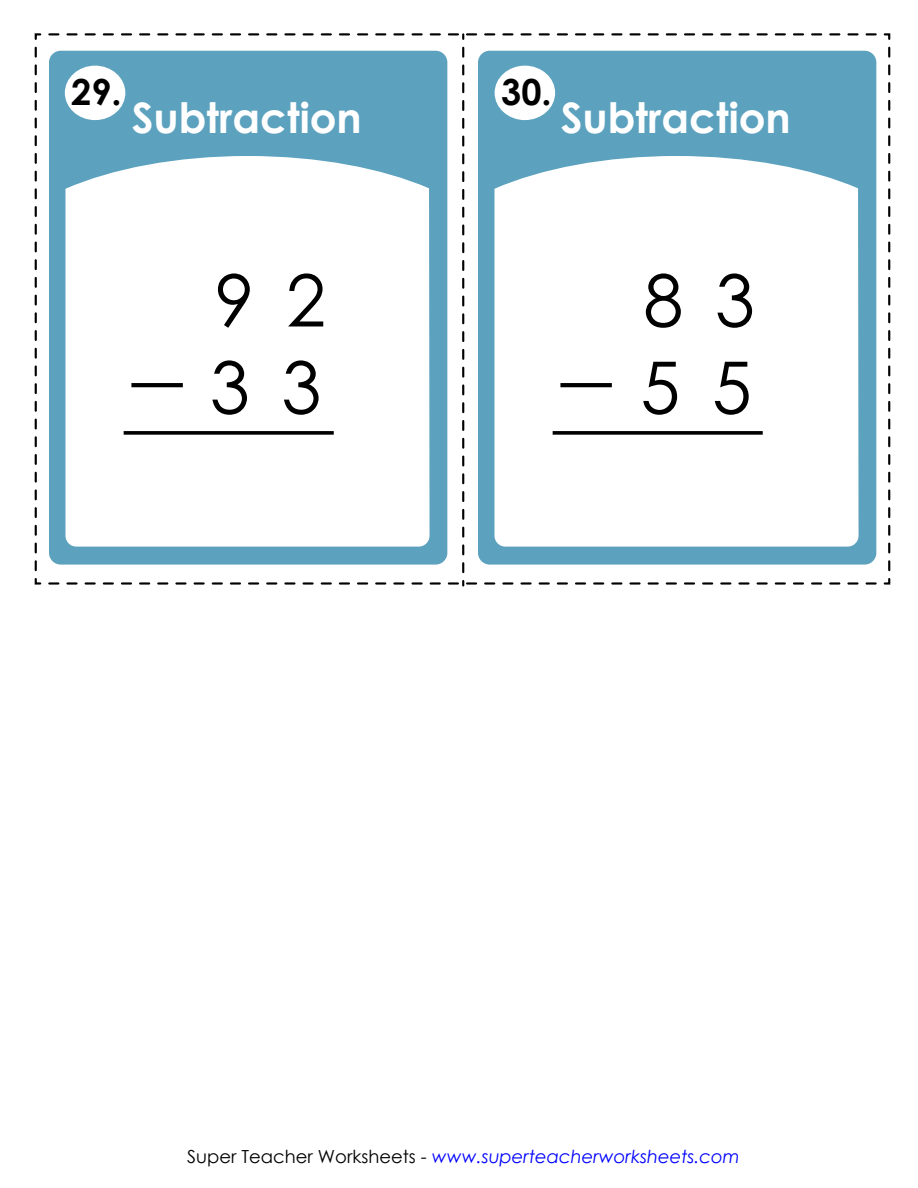
<style>
.page{position:relative;width:918px;height:1188px;background:#fff}
.page>*{position:absolute;margin:0;border:0;box-sizing:border-box;transform-origin:0 0}
.t1{font:72px "Century Gothic 2";color:#000}
.t2{font:700 42px "Century Gothic 2";color:#fff}
.t3{font:700 36px "Century Gothic 2";color:#000}
.t4{font:italic 18px "Century Gothic 2";color:#00f}
.s1{font-style:normal;color:#000}
</style>
<div class="page">
<svg style="left:34px;top:33px;width:857px;height:553px"></svg>
<svg style="left:124px;top:431px;width:210px;height:4px"></svg>
<hr style="left:131px;top:383px;width:52px;height:4px;background:#000">
<div style="left:478px;top:51px;width:398px;height:514px;background:#5ca2bf;border-radius:12px"></div>
<div style="left:495px;top:66px;width:60px;height:54px;background:#fff;border-radius:50%"></div>
<div style="left:494px;top:156px;width:365px;height:391px;background:#fff"></div>
<svg style="left:553px;top:431px;width:210px;height:4px"></svg>
<hr style="left:560px;top:383px;width:52px;height:4px;background:#000">
<div style="left:65px;top:66px;width:60px;height:54px;background:#fff;border-radius:50%"></div>
<h3 class="t3" style="left:71px;top:65px;width:52px">29.</h3>
<h2 class="t2" style="left:132px;top:86px;width:232px">Subtraction</h2>
<h1 class="t1" style="left:214px;top:250px;width:113px">9 2</h1>
<h1 class="t1" style="left:210px;top:337px;width:113px">3 3</h1>
<h3 class="t3" style="left:501px;top:65px;width:52px">30.</h3>
<h2 class="t2" style="left:561px;top:86px;width:232px">Subtraction</h2>
<h1 class="t1" style="left:643px;top:250px;width:113px">8 3</h1>
<h1 class="t1" style="left:640px;top:337px;width:113px">5 5</h1>
<p class="t4" style="left:187px;top:1144px;width:554px"><span class="s1">Super Teacher Worksheets -</span> www.superteacherworksheets.com</p>
</div>
